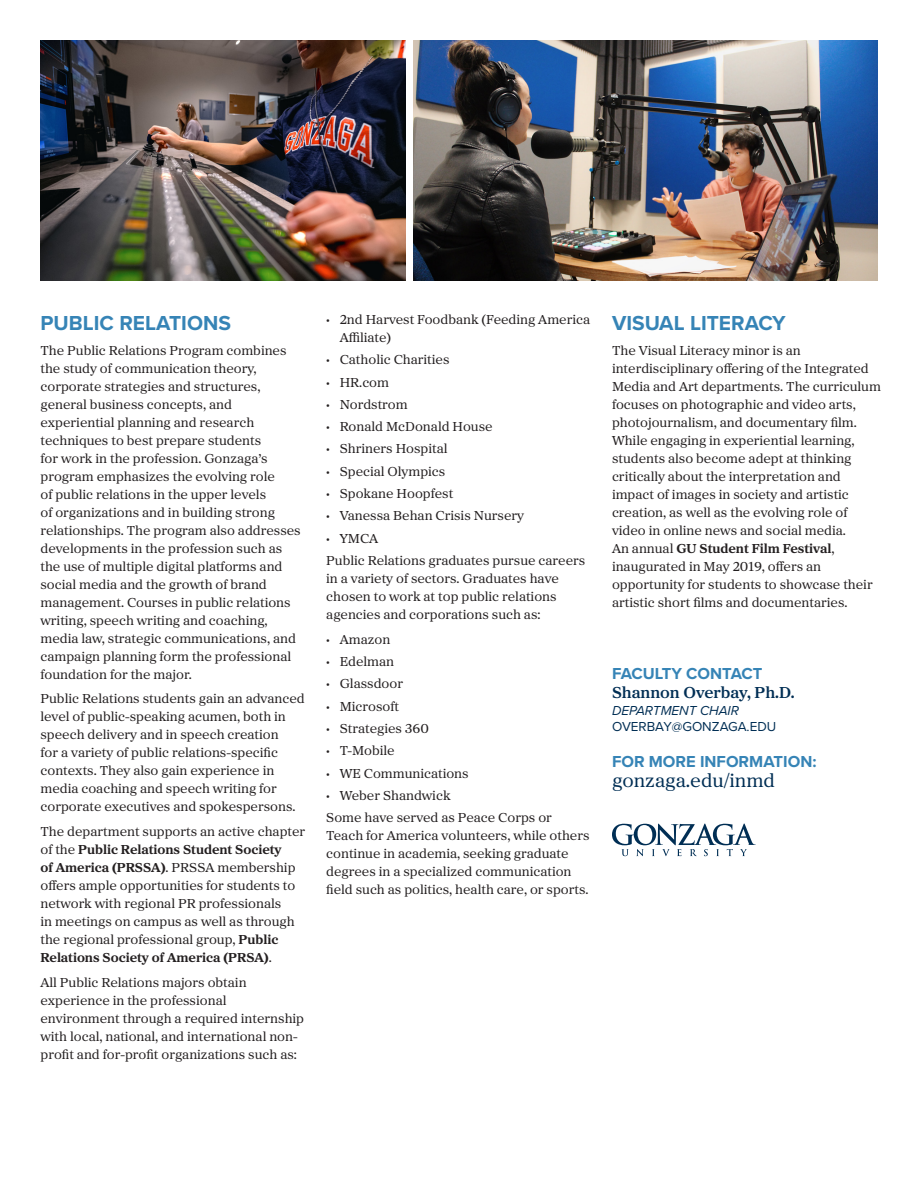
<style>
.page{position:relative;width:918px;height:1188px;background:#fff}
.page>*{position:absolute;margin:0;border:0;box-sizing:border-box;transform-origin:0 0}
.Subhead{font:700 21px "Proxima Nova";color:#3684b6}
.Web_address{font:19.5px "Proxima Sera";color:#002e54}
.Contact_header{font:700 16.5px "Proxima Nova";color:#3684b6}
.Contact_name{font:600 16.5px "Proxima Sera";color:#002e54}
.Body_text_2023{font:13.5px/18px "Proxima Sera";color:#231f20}
.email{font:13.5px "Proxima Nova";color:#002e54}
.Contact_title{font:italic 13.5px "Proxima Nova";color:#002e54}
.s1{font-weight:700}
</style>
<div class="page">
<img style="left:40px;top:40px;width:365px;height:240px">
<img style="left:414px;top:40px;width:464px;height:240px">
<svg style="left:612px;top:824px;width:144px;height:32px"></svg>
<p class="Subhead" style="left:40px;top:307px;width:192px">PUBLIC RELATIONS</p>
<p class="Body_text_2023" style="left:40px;top:340px;width:262px">The Public Relations Program combines the study of communication theory, corporate strategies and structures, general business concepts, and experiential planning and research techniques to best prepare students<br>for work in the profession. Gonzaga’s program emphasizes the evolving role<br>of public relations in the upper levels<br>of organizations and in building strong relationships. The program also addresses developments in the profession such as the use of multiple digital platforms and social media and the growth of brand management. Courses in public relations writing, speech writing and coaching, media law, strategic communications, and campaign planning form the professional foundation for the major.</p>
<p class="Body_text_2023" style="left:40px;top:689px;width:266px">Public Relations students gain an advanced level of public-speaking acumen, both in speech delivery and in speech creation<br>for a variety of public relations-specific contexts. They also gain experience in media coaching and speech writing for corporate executives and spokespersons.</p>
<p class="Body_text_2023" style="left:40px;top:822px;width:266px">The department supports an active chapter of the <span class="s1">Public Relations Student Society<br>of America (PRSSA)</span>. PRSSA membership offers ample opportunities for students to network with regional PR professionals<br>in meetings on campus as well as through the regional professional group, <span class="s1">Public Relations Society of America (PRSA)</span>.</p>
<p class="Body_text_2023" style="left:40px;top:973px;width:265px">All Public Relations majors obtain experience in the professional environment through a required internship with local, national, and international non&shy;profit and for-profit organizations such as:</p>
<p class="Body_text_2023" style="left:340px;top:310px;width:252px;text-indent:-14px">• 2nd Harvest Foodbank (Feeding America<br>Affiliate)</p>
<p class="Body_text_2023" style="left:326px;top:350px;width:125px">• Catholic Charities</p>
<p class="Body_text_2023" style="left:326px;top:372px;width:64px">• HR.com</p>
<p class="Body_text_2023" style="left:326px;top:395px;width:83px">• Nordstrom</p>
<p class="Body_text_2023" style="left:326px;top:417px;width:168px">• Ronald McDonald House</p>
<p class="Body_text_2023" style="left:326px;top:439px;width:123px">• Shriners Hospital</p>
<p class="Body_text_2023" style="left:326px;top:462px;width:121px">• Special Olympics</p>
<p class="Body_text_2023" style="left:326px;top:484px;width:129px">• Spokane Hoopfest</p>
<p class="Body_text_2023" style="left:326px;top:506px;width:199px">• Vanessa Behan Crisis Nursery</p>
<p class="Body_text_2023" style="left:326px;top:529px;width:53px">• YMCA</p>
<p class="Body_text_2023" style="left:326px;top:551px;width:261px">Public Relations graduates pursue careers in a variety of sectors. Graduates have chosen to work at top public relations agencies and corporations such as:</p>
<p class="Body_text_2023" style="left:326px;top:630px;width:66px">• Amazon</p>
<p class="Body_text_2023" style="left:326px;top:652px;width:69px">• Edelman</p>
<p class="Body_text_2023" style="left:326px;top:674px;width:78px">• Glassdoor</p>
<p class="Body_text_2023" style="left:326px;top:697px;width:74px">• Microsoft</p>
<p class="Body_text_2023" style="left:326px;top:719px;width:104px">• Strategies 360</p>
<p class="Body_text_2023" style="left:326px;top:741px;width:70px">• T-Mobile</p>
<p class="Body_text_2023" style="left:326px;top:764px;width:144px">• WE Communications</p>
<p class="Body_text_2023" style="left:326px;top:786px;width:126px">• Weber Shandwick</p>
<p class="Body_text_2023" style="left:326px;top:808px;width:265px">Some have served as Peace Corps or Teach for America volunteers, while others continue in academia, seeking graduate degrees in a specialized communication field such as politics, health care, or sports.</p>
<p class="Subhead" style="left:612px;top:307px;width:175px">VISUAL LITERACY</p>
<p class="Body_text_2023" style="left:612px;top:340px;width:270px">The Visual Literacy minor is an interdisciplinary offering of the Integrated Media and Art departments. The curriculum focuses on photographic and video arts, photojournalism, and documentary film.<br>While engaging in experiential learning, students also become adept at thinking critically about the interpretation and impact of images in society and artistic creation, as well as the evolving role of video in online news and social media.<br>An annual <span class="s1">GU Student Film Festival</span>, inaugurated in May 2019, offers an opportunity for students to showcase their artistic short films and documentaries.</p>
<p class="Contact_header" style="left:612px;top:661px;width:152px">FACULTY CONTACT</p>
<p class="Contact_name" style="left:612px;top:680px;width:184px">Shannon Overbay, Ph.D.</p>
<p class="Contact_title" style="left:612px;top:700px;width:129px">DEPARTMENT CHAIR</p>
<p class="email" style="left:612px;top:717px;width:166px">OVERBAY@GONZAGA.EDU</p>
<p class="Contact_header" style="left:612px;top:750px;width:206px">FOR MORE INFORMATION:</p>
<p class="Web_address" style="left:612px;top:765px;width:164px">gonzaga.edu/inmd</p>
</div>
